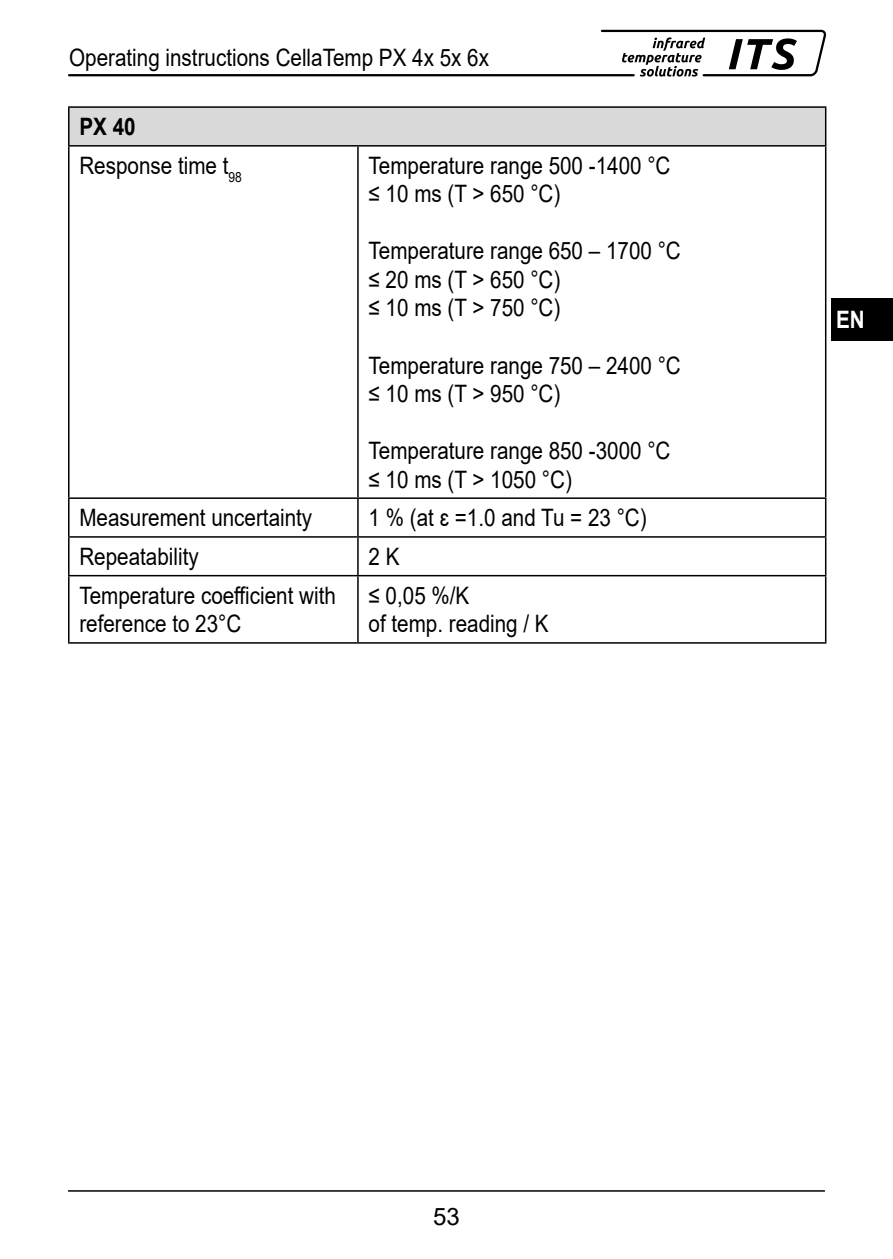
<style>
.page{position:relative;width:893px;height:1259px;background:#fff}
.page>*{position:absolute;margin:0;border:0;box-sizing:border-box;transform-origin:0 0}
.t1{font:24px/28.5px "Arial";color:#000;scale:.86 1}
.t2{font:24px "Arial";color:#000}
.t3{font:700 24px "Arial";color:#fff;scale:.86 1}
.s1{font-weight:700}
</style>
<div class="page">
<hr style="left:68px;top:1190px;width:757px;height:1px;background:#000">
<div style="left:832px;top:298px;width:61px;height:42px;background:#000"></div>
<hr style="left:68px;top:74px;width:567px;height:2px;background:#000">
<svg style="left:601px;top:30px;width:225px;height:47px"></svg>
<div style="left:69px;top:107px;width:757px;height:39px;background:#dadada"></div>
<hr style="left:68px;top:106px;width:290px;height:2px;background:#000">
<hr style="left:68px;top:108px;width:2px;height:37px;background:#000">
<hr style="left:358px;top:106px;width:468px;height:2px;background:#000">
<hr style="left:825px;top:108px;width:1px;height:37px;background:#000">
<hr style="left:68px;top:145px;width:290px;height:2px;background:#000">
<hr style="left:68px;top:147px;width:2px;height:350px;background:#000">
<hr style="left:358px;top:145px;width:468px;height:2px;background:#000">
<hr style="left:357px;top:147px;width:2px;height:350px;background:#000">
<hr style="left:825px;top:147px;width:1px;height:350px;background:#000">
<hr style="left:68px;top:497px;width:290px;height:2px;background:#000">
<hr style="left:68px;top:499px;width:2px;height:37px;background:#000">
<hr style="left:358px;top:497px;width:468px;height:2px;background:#000">
<hr style="left:357px;top:499px;width:2px;height:37px;background:#000">
<hr style="left:825px;top:499px;width:1px;height:37px;background:#000">
<hr style="left:68px;top:536px;width:290px;height:1px;background:#000">
<hr style="left:68px;top:537px;width:2px;height:38px;background:#000">
<hr style="left:358px;top:536px;width:468px;height:1px;background:#000">
<hr style="left:357px;top:537px;width:2px;height:38px;background:#000">
<hr style="left:825px;top:537px;width:1px;height:38px;background:#000">
<hr style="left:68px;top:575px;width:290px;height:1px;background:#000">
<hr style="left:68px;top:576px;width:2px;height:66px;background:#000">
<hr style="left:358px;top:575px;width:468px;height:1px;background:#000">
<hr style="left:357px;top:576px;width:2px;height:66px;background:#000">
<hr style="left:825px;top:576px;width:1px;height:66px;background:#000">
<hr style="left:68px;top:642px;width:290px;height:1px;background:#000">
<hr style="left:358px;top:642px;width:468px;height:1px;background:#000">
<p class="t1" style="left:69px;top:43px;width:490px">Operating instructions CellaTemp PX 4x 5x 6x</p>
<p class="t1" style="left:79px;top:107px;width:190px;line-height:38.7px"><span class="s1">PX 40<br></span>Response time t<sub>98</sub></p>
<p class="t1" style="left:369px;top:151px;width:353px">Temperature range 500 -1400 °C ≤ 10 ms (T &gt; 650 °C)</p>
<p class="t1" style="left:369px;top:237px;width:365px">Temperature range 650 – 1700 °C ≤ 20 ms (T &gt; 650 °C)<br>≤ 10 ms (T &gt; 750 °C)</p>
<p class="t1" style="left:369px;top:351px;width:365px">Temperature range 750 – 2400 °C ≤ 10 ms (T &gt; 950 °C)</p>
<p class="t1" style="left:369px;top:436px;width:353px">Temperature range 850 -3000 °C ≤ 10 ms (T &gt; 1050 °C)</p>
<p class="t1" style="left:79px;top:503px;width:272px">Measurement uncertainty</p>
<p class="t1" style="left:369px;top:503px;width:325px">1 % (at =1.0 and Tu = 23 °C)</p>
<p class="t1" style="left:79px;top:542px;width:140px">Repeatability</p>
<p class="t1" style="left:369px;top:542px;width:38px">2 K</p>
<p class="t1" style="left:79px;top:581px;width:300px">Temperature coefficient with reference to 23°C</p>
<p class="t1" style="left:369px;top:581px;width:211px">≤ 0,05 %/K<br>of temp. reading / K</p>
<p class="t3" style="left:836px;top:302px;width:35px">EN</p>
<p class="t2" style="left:433px;top:1200px;width:28px">53</p>
</div>
